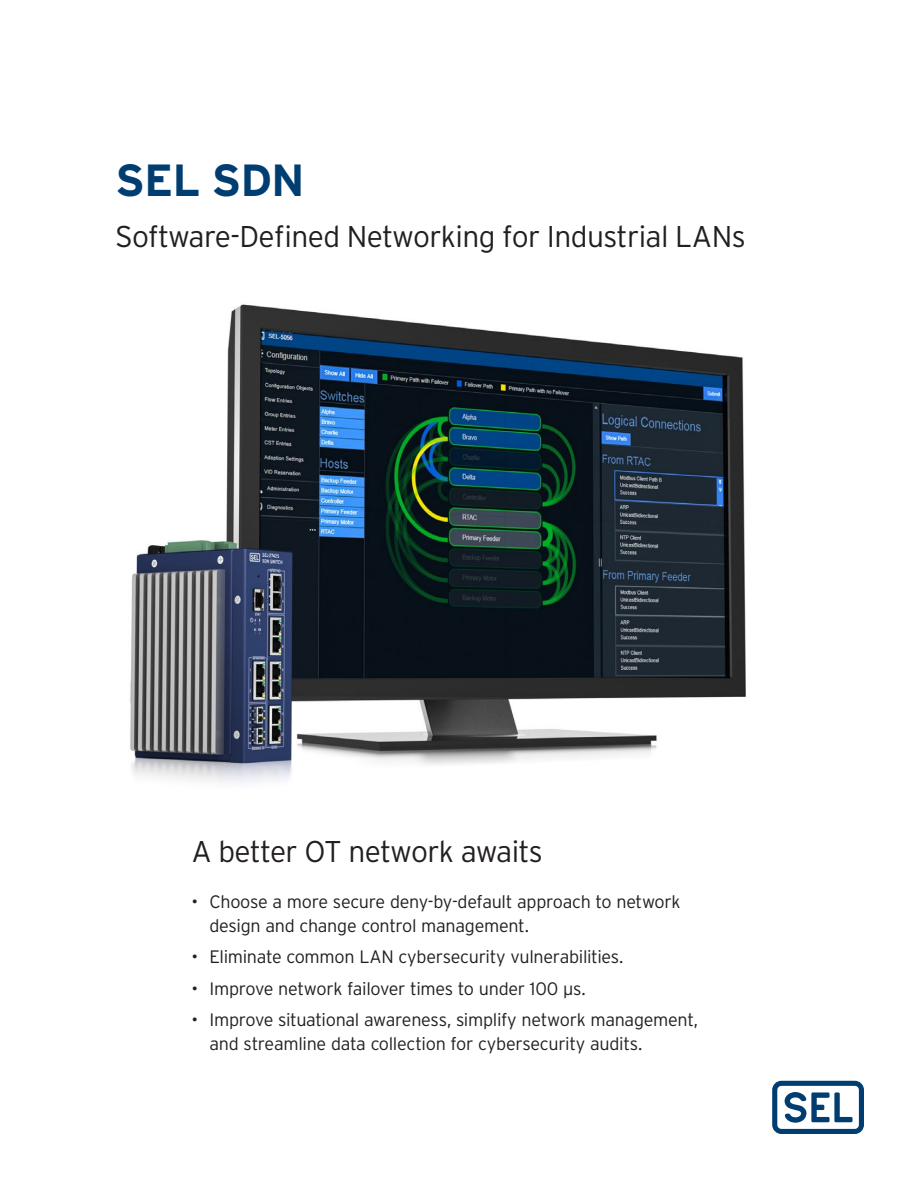
<style>
.page{position:relative;width:918px;height:1188px;background:#fff}
.page>*{position:absolute;margin:0;border:0;box-sizing:border-box;transform-origin:0 0}
.Cover_Title{font:700 45px "Interstate Poly";letter-spacing:-.02em;color:#003d71}
.Cover_Sub{font:300 30px "Interstate Poly";letter-spacing:-.02em;color:#231f20}
.t1{font:300 18px/24px "Interstate Poly";letter-spacing:-.02em;color:#231f20}
</style>
<div class="page">
<img style="left:130px;top:304px;width:616px;height:479px">
<svg style="left:772px;top:1081px;width:92px;height:53px"></svg>
<p class="Cover_Title" style="left:115px;top:147px;width:191px">SEL SDN</p>
<p class="Cover_Sub" style="left:115px;top:215px;width:632px">Software-Defined Networking for Industrial LANs</p>
<p class="Cover_Sub" style="left:192px;top:830px;width:353px">A better OT network awaits</p>
<p class="t1" style="left:210px;top:888px;width:473px;text-indent:-18px">• Choose a more secure deny-by-default approach to network design and change control management.</p>
<p class="t1" style="left:192px;top:944px;width:433px">• Eliminate common LAN cybersecurity vulnerabilities.</p>
<p class="t1" style="left:192px;top:975px;width:396px">• Improve network failover times to under 100 µs.</p>
<p class="t1" style="left:210px;top:1007px;width:490px;text-indent:-18px">• Improve situational awareness, simplify network management, and streamline data collection for cybersecurity audits.</p>
</div>
